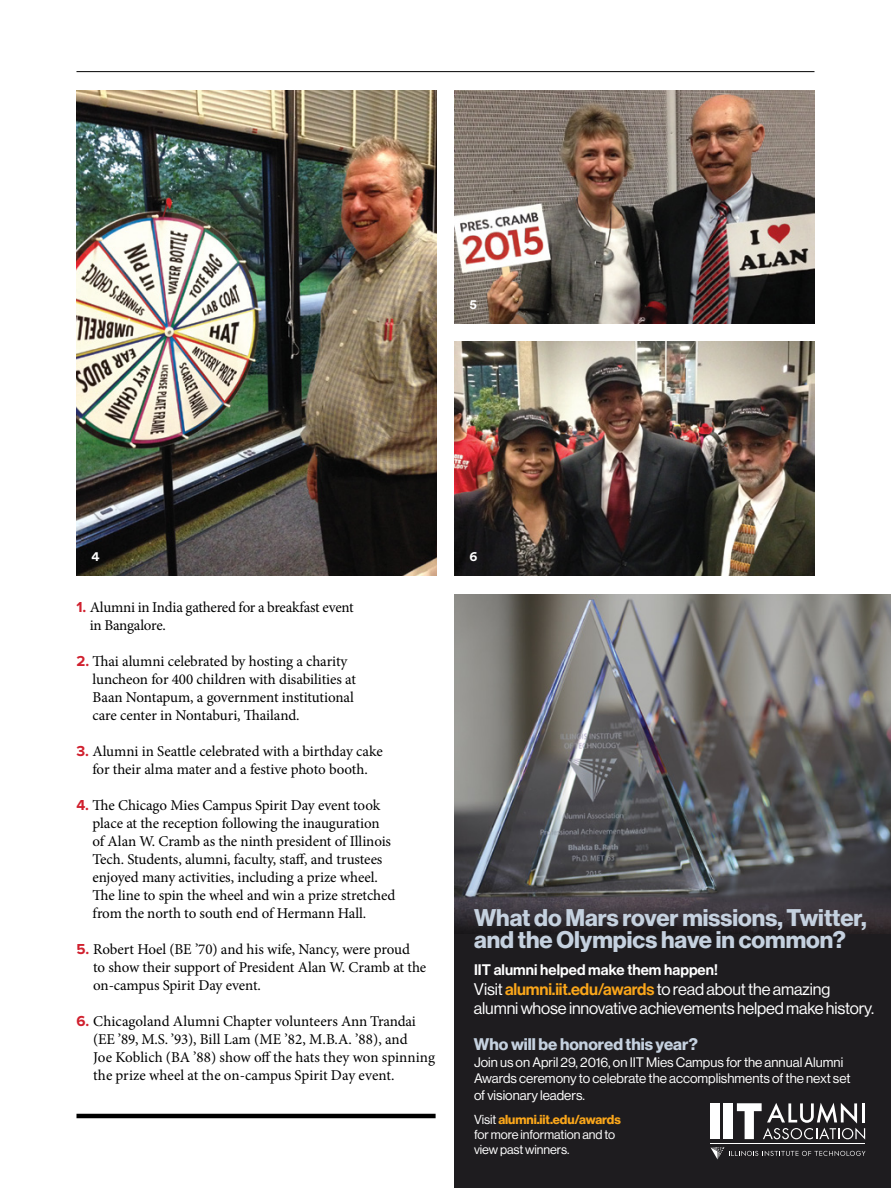
<style>
.page{position:relative;width:891px;height:1188px;background:#fff}
.page>*{position:absolute;margin:0;border:0;box-sizing:border-box;transform-origin:0 0}
.t1{font:23.7px/22.5px "N Haas Grotesk DS Pro 75 Bd";color:#c5d1df}
.t2{font:16.5px/19.5px "N Haas Grotesk DS Pro 55 Rg";letter-spacing:-.01em;color:#fff}
.t3{font:16.5px "N Haas Grotesk DS Pro 75 Bd";color:#c5d1df}
.t4{font:15px/18px "Minion Pro";letter-spacing:-.005em;color:#000}
.t5{font:15px "N Haas Grotesk DS Pro 65 Md";letter-spacing:.005em;color:#fff}
.t6{font:13.5px/16.5px "N Haas Grotesk DS Pro 55 Rg";color:#fff}
.t7{font:700 13.5px "Circular Pro";color:#fff}
.t8{font:12.75px/15px "N Haas Grotesk DS Pro 55 Rg";letter-spacing:-.005em;color:#fff}
.t9{font:12.75px "N Haas Grotesk DS Pro 75 Bd";letter-spacing:-.005em;color:#faa61a}
.s1{font-family:"Proxima Nova";font-weight:700;color:#d0202e}
.s2{font-family:"N Haas Grotesk DS Pro 65 Md";color:#faa61a}
.s3{font-family:"N Haas Grotesk DS Pro 55 Rg";color:#fff}
</style>
<div class="page">
<hr style="left:76px;top:71px;width:738px;height:1px;background:#000">
<hr style="left:76px;top:1114px;width:360px;height:4px;background:#000">
<img style="left:76px;top:90px;width:360px;height:486px">
<img style="left:454px;top:90px;width:360px;height:234px">
<img style="left:454px;top:342px;width:360px;height:234px">
<div style="left:454px;top:854px;width:437px;height:334px;background:#1e1c1f"></div>
<img style="left:454px;top:594px;width:437px;height:339px">
<div style="left:710px;top:1103px;width:10px;height:36px;background:#fff"></div>
<div style="left:724px;top:1103px;width:9px;height:36px;background:#fff"></div>
<svg style="left:737px;top:1103px;width:128px;height:37px"></svg>
<hr style="left:710px;top:1143px;width:155px;height:1px;background:#fff">
<svg style="left:710px;top:1147px;width:155px;height:13px"></svg>
<p class="t7" style="left:470px;top:295px;width:9px">5</p>
<p class="t7" style="left:92px;top:547px;width:10px">4</p>
<p class="t7" style="left:470px;top:547px;width:9px">6</p>
<p class="t4" style="left:90px;top:598px;width:265px;text-indent:-13px"><span class="s1">1.</span> Alumni in India gathered for a breakfast event in Bangalore.</p>
<p class="t4" style="left:93px;top:652px;width:265px;text-indent:-16px"><span class="s1">2.</span> Thai alumni celebrated by hosting a charity luncheon for 400 children with disabilities at Baan Nontapum, a government institutional care center in Nontaburi, Thailand.</p>
<p class="t4" style="left:76px;top:742px;width:308px;text-align:center"><span class="s1">3.</span> Alumni in Seattle celebrated with a birthday cake for their alma mater and a festive photo booth.</p>
<p class="t4" style="left:92px;top:796px;width:304px;text-indent:-16px"><span class="s1">4.</span> The Chicago Mies Campus Spirit Day event took place at the reception following the inauguration of Alan W. Cramb as the ninth president of Illinois Tech. Students, alumni, faculty, staff, and trustees enjoyed many activities, including a prize wheel.<br>The line to spin the wheel and win a prize stretched from the north to south end of Hermann Hall.</p>
<p class="t4" style="left:93px;top:940px;width:335px;text-indent:-17px"><span class="s1">5.</span> Robert Hoel (BE ’70) and his wife, Nancy, were proud<br>to show their support of President Alan W. Cramb at the on-campus Spirit Day event.</p>
<p class="t4" style="left:93px;top:1012px;width:343px;text-indent:-17px"><span class="s1">6.</span> Chicagoland Alumni Chapter volunteers Ann Trandai (EE ’89, M.S. ’93), Bill Lam (ME ’82, M.B.A. ’88), and<br>Joe Koblich (BA ’88) show off the hats they won spinning the prize wheel at the on-campus Spirit Day event.</p>
<h1 class="t1" style="left:474px;top:906px;width:394px">What do Mars rover missions, Twitter, and the Olympics have in common?</h1>
<p class="t5" style="left:474px;top:961px;width:246px">IIT alumni helped make them happen!</p>
<p class="t2" style="left:474px;top:979px;width:402px">Visit <span class="s2">alumni.iit.edu/awards</span> to read about the amazing alumni whose innovative achievements helped make history.</p>
<p class="t3" style="left:474px;top:1035px;width:225px">Who will be honored this year?</p>
<p class="t6" style="left:474px;top:1054px;width:378px">Join us on April 29, 2016, on IIT Mies Campus for the annual Alumni<br>Awards ceremony to celebrate the accomplishments of the next set of visionary leaders.</p>
<p class="t9" style="left:474px;top:1112px;width:148px"><span class="s3">Visit</span> alumni.iit.edu/awards</p>
<p class="t8" style="left:474px;top:1127px;width:143px">for more information and to view past winners.</p>
</div>
